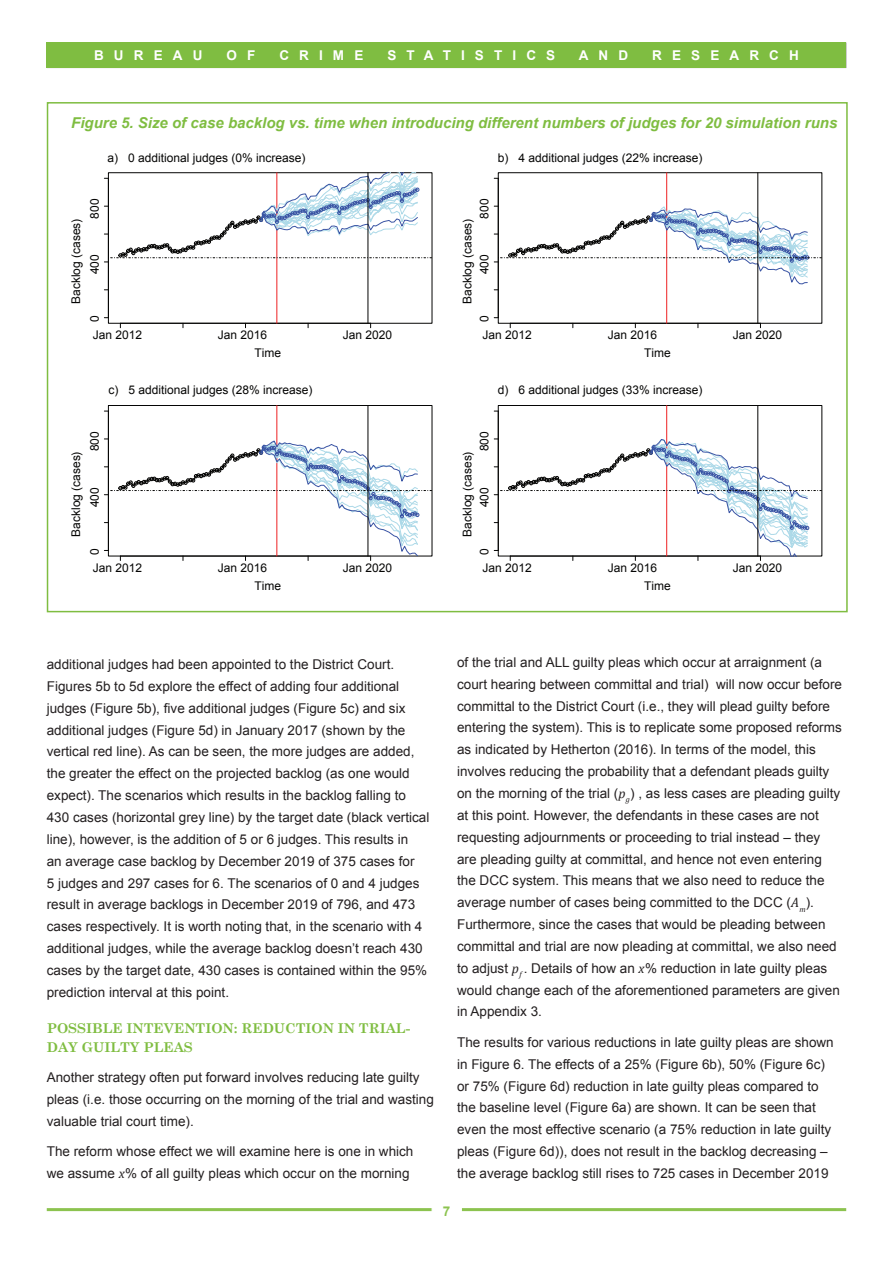
<style>
.page{position:relative;width:893px;height:1263px;background:#fff}
.page>*{position:absolute;margin:0;border:0;box-sizing:border-box;transform-origin:0 0}
.t1{font:italic 700 15px "Arial";color:#7fbd41}
._4__Text__body{font:13.5px/21.9px "Arial";color:#231f20}
._2__0_0_Subhead_1{font:700 13.5px/18.9px "Century Schoolbook";color:#7fbd41}
.t2{font:700 13.5px "Arial";letter-spacing:.75em;color:#fff}
.t3{font:700 13.5px "Arial";color:#8cc34f}
.t4{font:12px "Arial";color:#050504}
.s1{font-family:"Cambria";font-style:italic}
</style>
<div class="page">
<hr style="left:47px;top:1208px;width:799px;height:3px;background:#8cc34f">
<div style="left:432px;top:1204px;width:29px;height:17px;background:#fff"></div>
<div style="left:47px;top:43px;width:799px;height:25px;background:#7fbd41"></div>
<div style="left:108px;top:172px;width:324px;height:151px;border:1px solid #050504"></div>
<hr style="left:120px;top:323px;width:251px;height:1px;background:#050504">
<hr style="left:277px;top:173px;width:1px;height:150px;background:#ee2123">
<svg style="left:104px;top:173px;width:328px;height:90px"></svg>
<hr style="left:368px;top:173px;width:1px;height:150px;background:#050504">
<div style="left:498px;top:172px;width:324px;height:151px;border:1px solid #050504"></div>
<hr style="left:510px;top:323px;width:250px;height:1px;background:#050504">
<hr style="left:666px;top:173px;width:1px;height:150px;background:#ee2123">
<svg style="left:494px;top:206px;width:328px;height:78px"></svg>
<hr style="left:757px;top:173px;width:1px;height:150px;background:#050504">
<hr style="left:277px;top:405px;width:1px;height:151px;background:#ee2123">
<svg style="left:104px;top:439px;width:328px;height:121px"></svg>
<hr style="left:368px;top:405px;width:1px;height:151px;background:#050504">
<hr style="left:666px;top:405px;width:1px;height:151px;background:#ee2123">
<svg style="left:494px;top:439px;width:328px;height:121px"></svg>
<hr style="left:757px;top:405px;width:1px;height:151px;background:#050504">
<p class="t2" style="left:94px;top:46px;width:110px">BUREAU</p>
<p class="t2" style="left:226px;top:46px;width:30px">O F</p>
<p class="t2" style="left:279px;top:46px;width:85px">CRIME</p>
<p class="t2" style="left:387px;top:46px;width:169px">STATISTICS</p>
<p class="t2" style="left:579px;top:46px;width:51px">AND</p>
<p class="t2" style="left:652px;top:46px;width:148px">RESEARCH</p>
<p class="t1" style="left:71px;top:113px;width:768px">Figure 5. Size of case backlog vs. time when introducing different numbers of judges for 20 simulation runs</p>
<p class="t4" style="left:107px;top:150px;width:200px">a) 0 additional judges (0% increase)</p>
<p class="t4" style="left:498px;top:150px;width:206px">b) 4 additional judges (22% increase)</p>
<p class="t4" style="left:87px;top:219px;width:21px;rotate:-90deg">800</p>
<p class="t4" style="left:68px;top:304px;width:87px;rotate:-90deg">Backlog (cases)</p>
<p class="t4" style="left:87px;top:274px;width:21px;rotate:-90deg">400</p>
<p class="t4" style="left:476px;top:219px;width:21px;rotate:-90deg">800</p>
<p class="t4" style="left:459px;top:304px;width:87px;rotate:-90deg">Backlog (cases)</p>
<p class="t4" style="left:476px;top:274px;width:21px;rotate:-90deg">400</p>
<p class="t4" style="left:87px;top:322px;width:8px;rotate:-90deg">0</p>
<p class="t4" style="left:476px;top:322px;width:8px;rotate:-90deg">0</p>
<p class="t4" style="left:93px;top:327px;width:51px">Jan 2012</p>
<p class="t4" style="left:218px;top:327px;width:51px">Jan 2016</p>
<p class="t4" style="left:343px;top:327px;width:51px">Jan 2020</p>
<p class="t4" style="left:483px;top:327px;width:51px">Jan 2012</p>
<p class="t4" style="left:608px;top:327px;width:51px">Jan 2016</p>
<p class="t4" style="left:733px;top:327px;width:51px">Jan 2020</p>
<p class="t4" style="left:254px;top:345px;width:28px">Time</p>
<p class="t4" style="left:644px;top:345px;width:28px">Time</p>
<p class="t4" style="left:108px;top:382px;width:206px">c) 5 additional judges (28% increase)</p>
<p class="t4" style="left:498px;top:382px;width:206px">d) 6 additional judges (33% increase)</p>
<p class="t4" style="left:87px;top:451px;width:21px;rotate:-90deg">800</p>
<p class="t4" style="left:68px;top:537px;width:87px;rotate:-90deg">Backlog (cases)</p>
<p class="t4" style="left:87px;top:507px;width:21px;rotate:-90deg">400</p>
<p class="t4" style="left:476px;top:451px;width:21px;rotate:-90deg">800</p>
<p class="t4" style="left:459px;top:537px;width:87px;rotate:-90deg">Backlog (cases)</p>
<p class="t4" style="left:476px;top:507px;width:21px;rotate:-90deg">400</p>
<p class="t4" style="left:87px;top:555px;width:8px;rotate:-90deg">0</p>
<p class="t4" style="left:476px;top:555px;width:8px;rotate:-90deg">0</p>
<p class="t4" style="left:93px;top:560px;width:51px">Jan 2012</p>
<p class="t4" style="left:218px;top:560px;width:51px">Jan 2016</p>
<p class="t4" style="left:343px;top:560px;width:51px">Jan 2020</p>
<p class="t4" style="left:483px;top:560px;width:51px">Jan 2012</p>
<p class="t4" style="left:608px;top:560px;width:51px">Jan 2016</p>
<p class="t4" style="left:733px;top:560px;width:51px">Jan 2020</p>
<p class="t4" style="left:254px;top:578px;width:28px">Time</p>
<p class="t4" style="left:644px;top:578px;width:28px">Time</p>
<p class="_4__Text__body" style="left:47px;top:653px;width:384px">additional judges had been appointed to the District Court.<br>Figures 5b to 5d explore the effect of adding four additional judges (Figure 5b), five additional judges (Figure 5c) and six additional judges (Figure 5d) in January 2017 (shown by the vertical red line). As can be seen, the more judges are added, the greater the effect on the projected backlog (as one would expect). The scenarios which results in the backlog falling to 430 cases (horizontal grey line) by the target date (black vertical line), however, is the addition of 5 or 6 judges. This results in<br>an average case backlog by December 2019 of 375 cases for<br>5 judges and 297 cases for 6. The scenarios of 0 and 4 judges result in average backlogs in December 2019 of 796, and 473 cases respectively. It is worth noting that, in the scenario with 4 additional judges, while the average backlog doesn’t reach 430 cases by the target date, 430 cases is contained within the 95% prediction interval at this point.</p>
<p class="_2__0_0_Subhead_1" style="left:47px;top:1018px;width:365px">POSSIBLE INTEVENTION: REDUCTION IN TRIAL-<br>DAY GUILTY PLEAS</p>
<p class="_4__Text__body" style="left:47px;top:1066px;width:389px">Another strategy often put forward involves reducing late guilty pleas (i.e. those occurring on the morning of the trial and wasting valuable trial court time).</p>
<p class="_4__Text__body" style="left:47px;top:1140px;width:368px">The reform whose effect we will examine here is one in which we assume <span class="s1">x</span>% of all guilty pleas which occur on the morning</p>
<p class="_4__Text__body" style="left:457px;top:651px;width:386px">of the trial and ALL guilty pleas which occur at arraignment (a court hearing between committal and trial) will now occur before committal to the District Court (i.e., they will plead guilty before entering the system). This is to replicate some proposed reforms as indicated by Hetherton (2016). In terms of the model, this involves reducing the probability that a defendant pleads guilty on the morning of the trial (<span class="s1">p</span><sub>g</sub>) , as less cases are pleading guilty at this point. However, the defendants in these cases are not requesting adjournments or proceeding to trial instead – they are pleading guilty at committal, and hence not even entering the DCC system. This means that we also need to reduce the average number of cases being committed to the DCC (<span class="s1">A</span><sub>m</sub>).<br>Furthermore, since the cases that would be pleading between committal and trial are now pleading at committal, we also need to adjust <span class="s1">p</span><sub>f</sub> . Details of how an <span class="s1">x</span>% reduction in late guilty pleas would change each of the aforementioned parameters are given in Appendix 3.</p>
<p class="_4__Text__body" style="left:457px;top:1031px;width:378px">The results for various reductions in late guilty pleas are shown in Figure 6. The effects of a 25% (Figure 6b), 50% (Figure 6c) or 75% (Figure 6d) reduction in late guilty pleas compared to the baseline level (Figure 6a) are shown. It can be seen that even the most effective scenario (a 75% reduction in late guilty pleas (Figure 6d)), does not result in the backlog decreasing – the average backlog still rises to 725 cases in December 2019</p>
<p class="t3" style="left:443px;top:1202px;width:9px">7</p>
</div>
